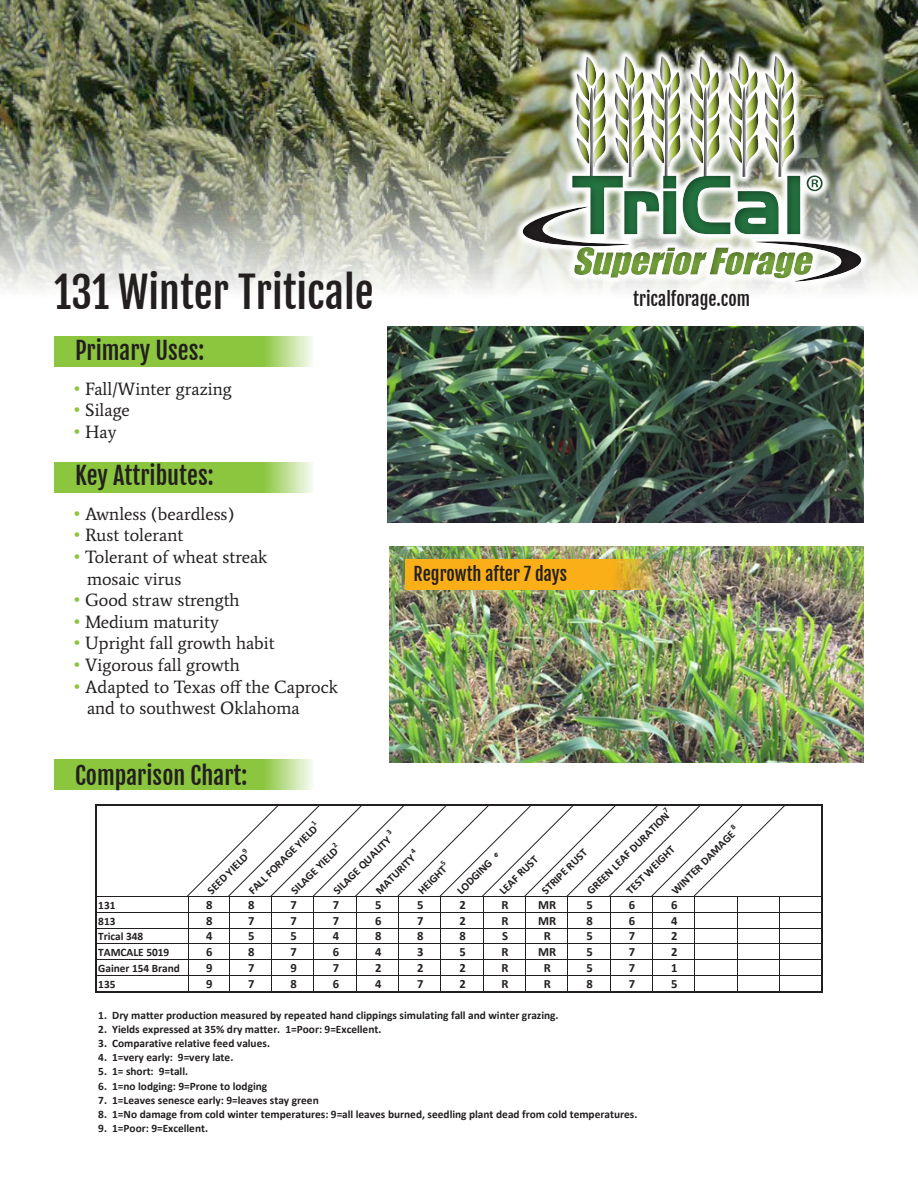
<style>
.page{position:relative;width:918px;height:1188px;background:#fff}
.page>*{position:absolute;margin:0;border:0;box-sizing:border-box;transform-origin:0 0}
.t1{font:42px "Fjalla One";color:#231f20}
.t2{font:24px "Fjalla One";color:#231f20}
.t3{font:18px "Average";color:#231f20}
.t4{font:18px "Fjalla One";color:#231f20}
.t5{font:700 12.6px "Calibri";color:#231f20}
.t6{font:700 11.4px "Calibri";color:#231f20}
.t7{font:700 11.25px "Calibri";color:#231f20}
.s1{color:#8bc63e}
</style>
<div class="page">
<img style="left:0;top:0;width:918px;height:643px">
<img style="left:514px;top:47px;width:357px;height:244px">
<div style="left:521px;top:55px;width:345px;height:247px;background:#231f20;opacity:.5"></div>
<img style="left:390px;top:547px;width:474px;height:216px">
<img style="left:388px;top:326px;width:476px;height:197px">
<img style="left:405px;top:559px;width:257px;height:30px">
<svg style="left:54px;top:336px;width:259px;height:31px;background:#95cb4f"></svg>
<svg style="left:54px;top:462px;width:259px;height:31px;background:#95cb4f"></svg>
<svg style="left:54px;top:760px;width:259px;height:30px;background:#95cb4f"></svg>
<hr style="left:97px;top:805px;width:91px;height:1px;background:#231f20">
<hr style="left:95px;top:805px;width:2px;height:92px;background:#231f20">
<hr style="left:821px;top:806px;width:1px;height:91px;background:#231f20">
<hr style="left:695px;top:805px;width:127px;height:1px;background:#231f20">
<hr style="left:95px;top:896px;width:2px;height:97px;background:#231f20">
<hr style="left:188px;top:897px;width:1px;height:94px;background:#231f20">
<hr style="left:229px;top:897px;width:1px;height:94px;background:#231f20">
<hr style="left:271px;top:897px;width:1px;height:94px;background:#231f20">
<hr style="left:314px;top:897px;width:1px;height:94px;background:#231f20">
<hr style="left:356px;top:897px;width:1px;height:94px;background:#231f20">
<hr style="left:398px;top:897px;width:1px;height:94px;background:#231f20">
<hr style="left:441px;top:897px;width:1px;height:94px;background:#231f20">
<hr style="left:483px;top:897px;width:1px;height:94px;background:#231f20">
<hr style="left:525px;top:897px;width:1px;height:94px;background:#231f20">
<hr style="left:567px;top:897px;width:1px;height:94px;background:#231f20">
<hr style="left:610px;top:897px;width:1px;height:94px;background:#231f20">
<hr style="left:652px;top:897px;width:1px;height:94px;background:#231f20">
<hr style="left:694px;top:897px;width:1px;height:94px;background:#231f20">
<hr style="left:737px;top:897px;width:1px;height:94px;background:#231f20">
<hr style="left:779px;top:897px;width:1px;height:94px;background:#231f20">
<hr style="left:821px;top:896px;width:1px;height:97px;background:#231f20">
<hr style="left:97px;top:896px;width:724px;height:1px;background:#231f20">
<hr style="left:97px;top:912px;width:724px;height:1px;background:#231f20">
<hr style="left:97px;top:928px;width:724px;height:1px;background:#231f20">
<hr style="left:97px;top:943px;width:724px;height:1px;background:#231f20">
<hr style="left:97px;top:959px;width:724px;height:1px;background:#231f20">
<hr style="left:97px;top:975px;width:724px;height:1px;background:#231f20">
<hr style="left:97px;top:991px;width:725px;height:2px;background:#231f20">
<svg style="left:187px;top:805px;width:598px;height:91px"></svg>
<p class="t1" style="left:54px;top:267px;width:321px">131 Winter Triticale</p>
<p class="t2" style="left:75px;top:335px;width:131px">Primary Uses:</p>
<p class="t3" style="left:74px;top:377px;width:160px"><span class="s1">•</span> Fall/Winter grazing</p>
<p class="t3" style="left:74px;top:399px;width:58px"><span class="s1">•</span> Silage</p>
<p class="t3" style="left:74px;top:421px;width:45px"><span class="s1">•</span> Hay</p>
<p class="t2" style="left:75px;top:460px;width:140px">Key Attributes:</p>
<p class="t3" style="left:74px;top:503px;width:163px"><span class="s1">•</span> Awnless (beardless)</p>
<p class="t3" style="left:74px;top:524px;width:111px"><span class="s1">•</span> Rust tolerant</p>
<p class="t3" style="left:74px;top:546px;width:196px"><span class="s1">•</span> Tolerant of wheat streak</p>
<p class="t3" style="left:87px;top:567px;width:96px">mosaic virus</p>
<p class="t3" style="left:74px;top:589px;width:168px"><span class="s1">•</span> Good straw strength</p>
<p class="t3" style="left:74px;top:611px;width:147px"><span class="s1">•</span> Medium maturity</p>
<p class="t3" style="left:74px;top:632px;width:203px"><span class="s1">•</span> Upright fall growth habit</p>
<p class="t3" style="left:74px;top:654px;width:168px"><span class="s1">•</span> Vigorous fall growth</p>
<p class="t3" style="left:74px;top:675px;width:266px"><span class="s1">•</span> Adapted to Texas off the Caprock</p>
<p class="t3" style="left:87px;top:697px;width:214px">and to southwest Oklahoma</p>
<p class="t2" style="left:75px;top:761px;width:174px">Comparison Chart:</p>
<p class="t4" style="left:414px;top:563px;width:155px">Regrowth after 7 days</p>
<h3 class="t4" style="left:633px;top:288px;width:119px">tricalforage.com</h3>
<p class="t6" style="left:583px;top:887px;width:113px;rotate:-45deg">GREEN LEAF DURATION</p>
<p class="t6" style="left:245px;top:887px;width:94px;rotate:-45deg">FALL FORAGE YIELD</p>
<p class="t6" style="left:668px;top:887px;width:86px;rotate:-45deg">WINTER DAMAGE</p>
<p class="t6" style="left:329px;top:887px;width:78px;rotate:-45deg">SILAGE QUALITY</p>
<p class="t6" style="left:622px;top:887px;width:65px;rotate:-45deg">TEST WEIGHT</p>
<p class="t6" style="left:287px;top:887px;width:63px;rotate:-45deg">SILAGE YIELD</p>
<p class="t6" style="left:496px;top:887px;width:51px;rotate:-45deg">LEAF RUST</p>
<p class="t6" style="left:538px;top:887px;width:61px;rotate:-45deg">STRIPE RUST</p>
<p class="t7" style="left:494px;top:849px;width:6px">⁶</p>
<p class="t6" style="left:204px;top:887px;width:54px;rotate:-45deg">SEED YIELD</p>
<p class="t6" style="left:372px;top:887px;width:52px;rotate:-45deg">MATURITY</p>
<p class="t6" style="left:414px;top:887px;width:37px;rotate:-45deg">HEIGHT</p>
<p class="t6" style="left:453px;top:887px;width:46px;rotate:-45deg">LODGING</p>
<p class="t6" style="left:98px;top:897px;width:19px">131</p>
<p class="t5" style="left:206px;top:896px;width:8px">8</p>
<p class="t5" style="left:248px;top:896px;width:8px">8</p>
<p class="t5" style="left:290px;top:896px;width:8px">7</p>
<p class="t5" style="left:333px;top:896px;width:8px">7</p>
<p class="t5" style="left:375px;top:896px;width:8px">5</p>
<p class="t5" style="left:417px;top:896px;width:8px">5</p>
<p class="t5" style="left:460px;top:896px;width:8px">2</p>
<p class="t5" style="left:502px;top:896px;width:9px">R</p>
<p class="t5" style="left:538px;top:896px;width:20px">MR</p>
<p class="t5" style="left:587px;top:896px;width:8px">5</p>
<p class="t5" style="left:629px;top:896px;width:8px">6</p>
<p class="t5" style="left:671px;top:896px;width:8px">6</p>
<p class="t6" style="left:98px;top:913px;width:19px">813</p>
<p class="t5" style="left:206px;top:912px;width:8px">8</p>
<p class="t5" style="left:248px;top:912px;width:8px">7</p>
<p class="t5" style="left:290px;top:912px;width:8px">7</p>
<p class="t5" style="left:333px;top:912px;width:8px">7</p>
<p class="t5" style="left:375px;top:912px;width:8px">6</p>
<p class="t5" style="left:417px;top:912px;width:8px">7</p>
<p class="t5" style="left:460px;top:912px;width:8px">2</p>
<p class="t5" style="left:502px;top:912px;width:9px">R</p>
<p class="t5" style="left:538px;top:912px;width:20px">MR</p>
<p class="t5" style="left:587px;top:912px;width:8px">8</p>
<p class="t5" style="left:629px;top:912px;width:8px">6</p>
<p class="t5" style="left:671px;top:912px;width:8px">4</p>
<p class="t6" style="left:98px;top:929px;width:46px">Trical 348</p>
<p class="t5" style="left:206px;top:927px;width:8px">4</p>
<p class="t5" style="left:248px;top:927px;width:8px">5</p>
<p class="t5" style="left:290px;top:927px;width:8px">5</p>
<p class="t5" style="left:333px;top:927px;width:8px">4</p>
<p class="t5" style="left:375px;top:927px;width:8px">8</p>
<p class="t5" style="left:417px;top:927px;width:8px">8</p>
<p class="t5" style="left:460px;top:927px;width:8px">8</p>
<p class="t5" style="left:502px;top:927px;width:7px">S</p>
<p class="t5" style="left:544px;top:927px;width:9px">R</p>
<p class="t5" style="left:587px;top:927px;width:8px">5</p>
<p class="t5" style="left:629px;top:927px;width:8px">7</p>
<p class="t5" style="left:671px;top:927px;width:8px">2</p>
<p class="t6" style="left:98px;top:944px;width:73px">TAMCALE 5019</p>
<p class="t5" style="left:206px;top:943px;width:8px">6</p>
<p class="t5" style="left:248px;top:943px;width:8px">8</p>
<p class="t5" style="left:290px;top:943px;width:8px">7</p>
<p class="t5" style="left:333px;top:943px;width:8px">6</p>
<p class="t5" style="left:375px;top:943px;width:8px">4</p>
<p class="t5" style="left:417px;top:943px;width:8px">3</p>
<p class="t5" style="left:460px;top:943px;width:8px">5</p>
<p class="t5" style="left:502px;top:943px;width:9px">R</p>
<p class="t5" style="left:538px;top:943px;width:20px">MR</p>
<p class="t5" style="left:587px;top:943px;width:8px">5</p>
<p class="t5" style="left:629px;top:943px;width:8px">7</p>
<p class="t5" style="left:671px;top:943px;width:8px">2</p>
<p class="t6" style="left:98px;top:960px;width:83px">Gainer 154 Brand</p>
<p class="t5" style="left:206px;top:959px;width:8px">9</p>
<p class="t5" style="left:248px;top:959px;width:8px">7</p>
<p class="t5" style="left:290px;top:959px;width:8px">9</p>
<p class="t5" style="left:333px;top:959px;width:8px">7</p>
<p class="t5" style="left:375px;top:959px;width:8px">2</p>
<p class="t5" style="left:417px;top:959px;width:8px">2</p>
<p class="t5" style="left:460px;top:959px;width:8px">2</p>
<p class="t5" style="left:502px;top:959px;width:9px">R</p>
<p class="t5" style="left:544px;top:959px;width:9px">R</p>
<p class="t5" style="left:587px;top:959px;width:8px">5</p>
<p class="t5" style="left:629px;top:959px;width:8px">7</p>
<p class="t5" style="left:671px;top:959px;width:8px">1</p>
<p class="t6" style="left:98px;top:976px;width:19px">135</p>
<p class="t5" style="left:206px;top:975px;width:8px">9</p>
<p class="t5" style="left:248px;top:975px;width:8px">7</p>
<p class="t5" style="left:290px;top:975px;width:8px">8</p>
<p class="t5" style="left:333px;top:975px;width:8px">6</p>
<p class="t5" style="left:375px;top:975px;width:8px">4</p>
<p class="t5" style="left:417px;top:975px;width:8px">7</p>
<p class="t5" style="left:460px;top:975px;width:8px">2</p>
<p class="t5" style="left:502px;top:975px;width:9px">R</p>
<p class="t5" style="left:544px;top:975px;width:9px">R</p>
<p class="t5" style="left:587px;top:975px;width:8px">8</p>
<p class="t5" style="left:629px;top:975px;width:8px">7</p>
<p class="t5" style="left:671px;top:975px;width:8px">5</p>
<p class="t6" style="left:98px;top:1007px;width:462px">1. Dry matter production measured by repeated hand clippings simulating fall and winter grazing.</p>
<p class="t6" style="left:98px;top:1021px;width:285px">2. Yields expressed at 35% dry matter. 1=Poor: 9=Excellent.</p>
<p class="t6" style="left:98px;top:1035px;width:173px">3. Comparative relative feed values.</p>
<p class="t6" style="left:98px;top:1049px;width:137px">4. 1=very early: 9=very late.</p>
<p class="t6" style="left:98px;top:1064px;width:91px">5. 1= short: 9=tall.</p>
<p class="t6" style="left:98px;top:1078px;width:171px">6. 1=no lodging: 9=Prone to lodging</p>
<p class="t6" style="left:98px;top:1092px;width:222px">7. 1=Leaves senesce early: 9=leaves stay green</p>
<p class="t6" style="left:98px;top:1106px;width:541px">8. 1=No damage from cold winter temperatures: 9=all leaves burned, seedling plant dead from cold temperatures.</p>
<p class="t6" style="left:98px;top:1121px;width:111px">9. 1=Poor: 9=Excellent.</p>
</div>
